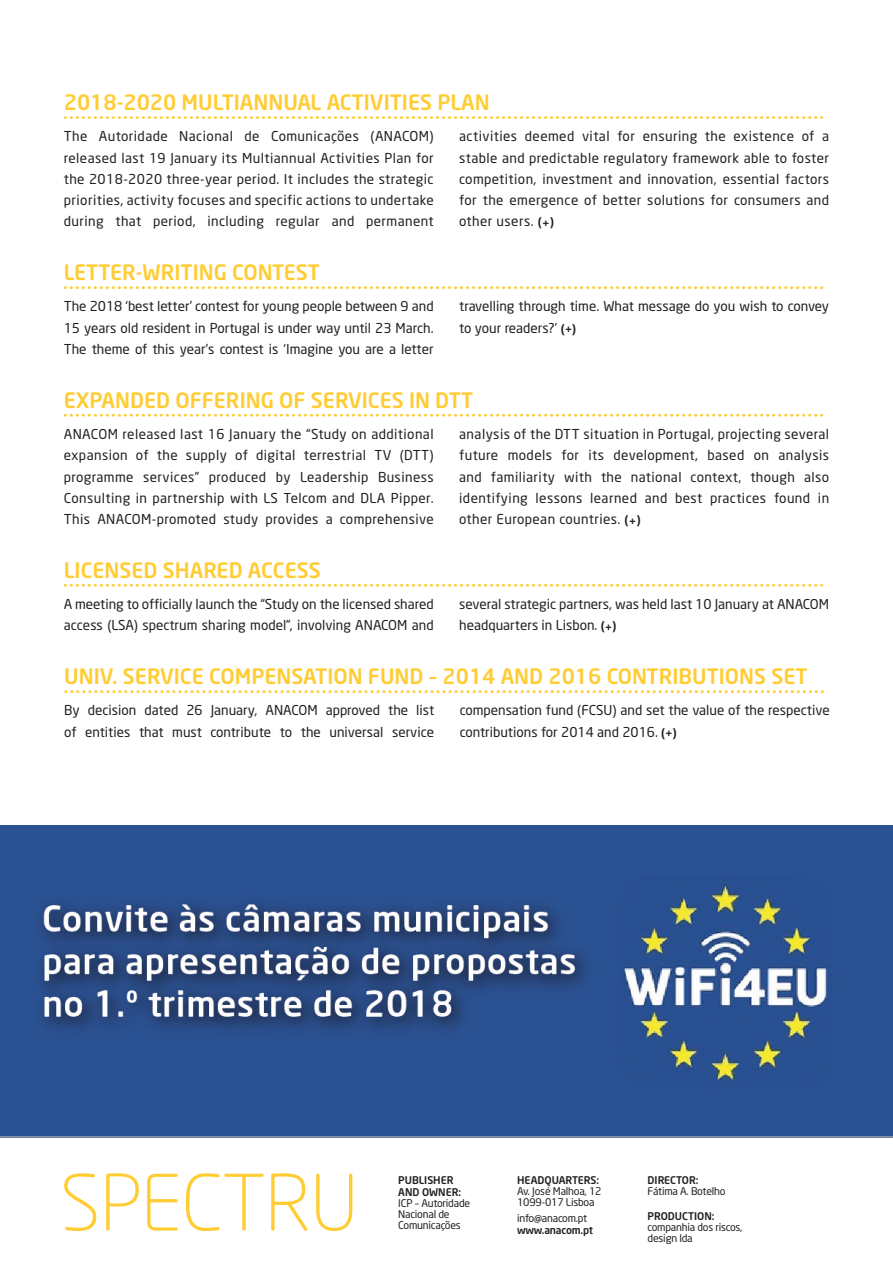
<style>
.page{position:relative;width:893px;height:1263px;background:#fff}
.page>*{position:absolute;margin:0;border:0;box-sizing:border-box;transform-origin:0 0}
.t1{font:300 76.5px "Neo Sans";letter-spacing:-.005em;color:#fc3}
.t2{font:500 21px "Neo Sans";color:#fc3}
.t3{font:13.5px/21.3px "Neo Sans";color:#231f20;text-align:justify}
.t4{font:10.5px/11.2px "Neo Sans";letter-spacing:-.02em;color:#231f20}
.t5{font:500 10.5px/12px "Neo Sans";color:#231f20}
.t6{font:500 10.5px "Neo Sans";letter-spacing:-.02em;color:#231f20}
.s1{font-weight:500;font-size:12px}
</style>
<div class="page">
<img style="left:0;top:826px;width:893px;height:310px">
<svg style="left:65px;top:116px;width:759px;height:3px"></svg>
<svg style="left:65px;top:286px;width:759px;height:3px"></svg>
<svg style="left:65px;top:414px;width:759px;height:3px"></svg>
<svg style="left:65px;top:584px;width:759px;height:3px"></svg>
<svg style="left:66px;top:690px;width:758px;height:3px"></svg>
<hr style="left:0;top:1136px;width:893px;height:1px;background:#a8a9ad">
<h2 class="t2" style="left:64px;top:89px;width:428px">2018-2020 MULTIANNUAL ACTIVITIES PLAN</h2>
<p class="t3" style="left:64px;top:126px;width:371px">The Autoridade Nacional de Comunicações (ANACOM) released last 19 January its Multiannual Activities Plan for the 2018-2020 three-year period. It includes the strategic priorities, activity focuses and specific actions to undertake during that period, including regular and permanent</p>
<p class="t3" style="left:459px;top:126px;width:371px">activities deemed vital for ensuring the existence of a stable and predictable regulatory framework able to foster competition, investment and innovation, essential factors for the emergence of better solutions for consumers and other users. <span class="s1">(</span><sub>+</sub><span class="s1">)</span></p>
<h2 class="t2" style="left:64px;top:259px;width:258px">LETTER-WRITING CONTEST</h2>
<p class="t3" style="left:64px;top:296px;width:371px">The 2018 ‘best letter’ contest for young people between 9 and 15 years old resident in Portugal is under way until 23 March.<br>The theme of this year’s contest is ‘Imagine you are a letter</p>
<p class="t3" style="left:459px;top:296px;width:371px">travelling through time. What message do you wish to convey to your readers?’ <span class="s1">(</span><sub>+</sub><span class="s1">)</span></p>
<h2 class="t2" style="left:64px;top:386px;width:411px">EXPANDED OFFERING OF SERVICES IN DTT</h2>
<p class="t3" style="left:64px;top:423px;width:371px">ANACOM released last 16 January the “Study on additional expansion of the supply of digital terrestrial TV (DTT) programme services” produced by Leadership Business Consulting in partnership with LS Telcom and DLA Pipper.<br>This ANACOM-promoted study provides a comprehensive</p>
<p class="t3" style="left:459px;top:423px;width:371px">analysis of the DTT situation in Portugal, projecting several future models for its development, based on analysis and familiarity with the national context, though also identifying lessons learned and best practices found in other European countries. <span class="s1">(</span><sub>+</sub><span class="s1">)</span></p>
<h2 class="t2" style="left:64px;top:557px;width:258px">LICENSED SHARED ACCESS</h2>
<p class="t3" style="left:64px;top:593px;width:371px">A meeting to officially launch the “Study on the licensed shared access (LSA) spectrum sharing model”, involving ANACOM and</p>
<p class="t3" style="left:459px;top:593px;width:371px">several strategic partners, was held last 10 January at ANACOM headquarters in Lisbon. <span class="s1">(</span><sub>+</sub><span class="s1">)</span></p>
<h2 class="t2" style="left:64px;top:663px;width:745px">UNIV. SERVICE COMPENSATION FUND – 2014 AND 2016 CONTRIBUTIONS SET</h2>
<p class="t3" style="left:64px;top:700px;width:371px">By decision dated 26 January, ANACOM approved the list of entities that must contribute to the universal service</p>
<p class="t3" style="left:460px;top:700px;width:371px">compensation fund (FCSU) and set the value of the respective contributions for 2014 and 2016. <span class="s1">(</span><sub>+</sub><span class="s1">)</span></p>
<h1 class="t1" style="left:60px;top:1157px;width:300px">SPECTRU</h1>
<p class="t5" style="left:398px;top:1173px;width:65px">PUBLISHER<br>AND OWNER:</p>
<p class="t4" style="left:398px;top:1197px;width:73px">ICP – Autoridade<br>Nacional de<br>Comunicações</p>
<p class="t5" style="left:517px;top:1173px;width:84px">HEADQUARTERS:</p>
<p class="t4" style="left:517px;top:1185px;width:86px">Av. José Malhoa, 12<br>1099-017 Lisboa</p>
<p class="t4" style="left:517px;top:1213px;width:71px">info@anacom.pt</p>
<p class="t6" style="left:517px;top:1223px;width:77px">www.anacom.pt</p>
<p class="t5" style="left:648px;top:1173px;width:53px">DIRECTOR:</p>
<p class="t4" style="left:648px;top:1185px;width:79px">Fátima A. Botelho</p>
<p class="t5" style="left:648px;top:1209px;width:68px">PRODUCTION:</p>
<p class="t4" style="left:648px;top:1221px;width:96px">companhia dos riscos, design lda</p>
</div>
